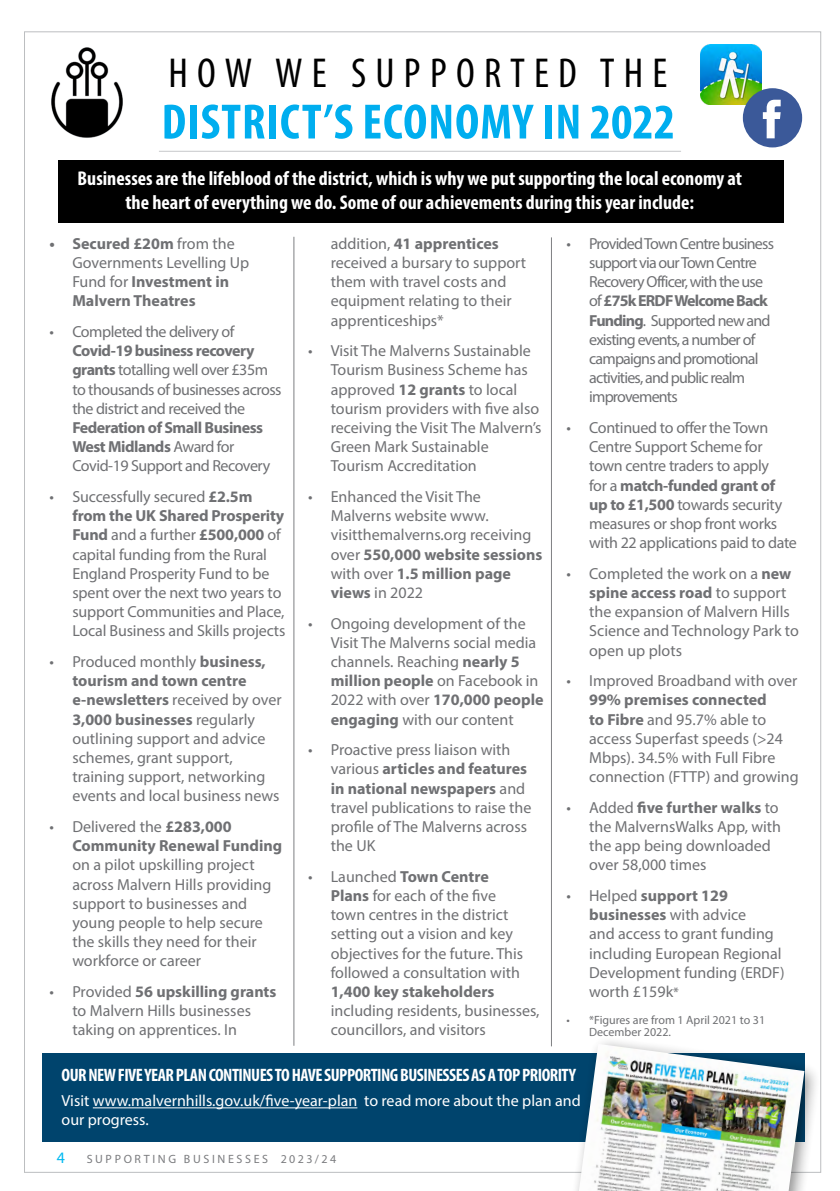
<style>
.page{position:relative;width:840px;height:1191px;background:#fff}
.page>*{position:absolute;margin:0;border:0;box-sizing:border-box;transform-origin:0 0}
.main_heading_line2{font:700 condensed 50px "Myriad Pro";letter-spacing:.02em;color:#00aeef}
.main_heading_line2-2{font:condensed 42px "Myriad Pro";letter-spacing:.22em;color:#000}
.body{font:700 condensed 20px/24px "Myriad Pro";color:#fff;text-align:center}
.body-2{font:700 condensed 18px "Myriad Pro";letter-spacing:-.03em;color:#fff}
.t1{font:16px/19.2px "Myriad Pro";color:#6f7073}
.t2{font:16px/19.2px "Myriad Pro";letter-spacing:-.05em;color:#6f7073}
.t3{font:16px/19.2px "Myriad Pro";letter-spacing:-.03em;color:#6f7073}
.t4{font:16px/19.2px "Myriad Pro";letter-spacing:-.02em;color:#6f7073}
.body-3{font:16px/19.2px "Myriad Pro";color:#fff}
.t5{font:700 16px/19.2px "Myriad Pro";color:#6f7073}
.t6{font:16px "Myriad Pro";color:#00b9f1}
.t7{font:12px/12px "Myriad Pro";color:#6f7073}
.t8{font:12px "Myriad Pro";letter-spacing:.22em;color:#7b7c7f}
.s1{font-weight:400}
.s2{font-weight:700}
.s3{font-size:14px}
</style>
<div class="page">
<img style="left:51px;top:47px;width:72px;height:91px">
<div style="left:58px;top:160px;width:724px;height:63px;background:#000"></div>
<div style="left:42px;top:1053px;width:762px;height:88px;background:#00446d"></div>
<hr style="left:93px;top:1107px;width:264px;height:1px;background:#fff">
<hr style="left:159px;top:151px;width:521px;height:1px;background:#bcbec0">
<hr style="left:293px;top:237px;width:1px;height:808px;background:#7e8083">
<hr style="left:550px;top:237px;width:1px;height:809px;background:#7e8083">
<div style="left:556px;top:1035px;width:265px;height:156px;background:#000;opacity:.45"></div>
<img style="left:578px;top:1044px;width:226px;height:147px">
<img style="left:700px;top:44px;width:60px;height:60px">
<div style="left:742px;top:88px;width:59px;height:59px;background:#3b5999;border-radius:50%"></div>
<svg style="left:762px;top:100px;width:18px;height:38px"></svg>
<p class="main_heading_line2-2" style="left:168px;top:48px;width:500px">HOW WE SUPPORTED THE</p>
<p class="main_heading_line2" style="left:161px;top:91px;width:514px">DISTRICT’S ECONOMY IN 2022</p>
<p class="body" style="left:78px;top:166px;width:665px">Businesses are the lifeblood of the district, which is why we put supporting the local economy at the heart of everything we do. Some of our achievements during this year include:</p>
<p class="t5" style="left:72px;top:233px;width:178px;text-indent:-23px">• Secured £20m <span class="s1">from the<br>Governments Levelling Up<br>Fund for</span> Investment in<br>Malvern Theatres</p>
<p class="t3" style="left:72px;top:322px;width:211px;text-indent:-23px">• Completed the delivery of<br><span class="s2">Covid-19 business recovery grants</span> totalling well over £35m to thousands of businesses across the district and received the<br><span class="s2">Federation of Small Business<br>West Midlands</span> Award for<br>Covid-19 Support and Recovery</p>
<p class="t1" style="left:72px;top:487px;width:214px;text-indent:-23px">• Successfully secured <span class="s2">£2.5m from the UK Shared Prosperity<br>Fund</span> and a further <span class="s2">£500,000</span> of capital funding from the Rural<br>England Prosperity Fund to be spent over the next two years to support Communities and Place,<br>Local Business and Skills projects</p>
<p class="t1" style="left:72px;top:651px;width:211px;text-indent:-23px">• Produced monthly <span class="s2">business, tourism and town centre e-newsletters</span> received by over<br><span class="s2">3,000 businesses</span> regularly outlining support and advice schemes, grant support, training support, networking events and local business news</p>
<p class="t1" style="left:72px;top:816px;width:211px;text-indent:-23px">• Delivered the <span class="s2">£283,000<br>Community Renewal Funding </span>on a pilot upskilling project across Malvern Hills providing support to businesses and young people to help secure the skills they need for their workforce or career</p>
<p class="t1" style="left:72px;top:981px;width:205px;text-indent:-23px">• Provided <span class="s2">56 upskilling grants </span>to Malvern Hills businesses taking on apprentices. In</p>
<p class="t2" style="left:589px;top:233px;width:186px;text-indent:-23px">• Provided Town Centre business support via our Town Centre<br>Recovery Officer, with the use of <span class="s2">£75k ERDF Welcome Back<br>Funding</span>. Supported new and existing events, a number of campaigns and promotional activities, and public realm improvements</p>
<p class="t4" style="left:589px;top:418px;width:209px;text-indent:-23px">• Continued to offer the Town<br>Centre Support Scheme for town centre traders to apply<br>for a <span class="s2">match-funded grant of up to £1,500</span> towards security measures or shop front works with 22 applications paid to date</p>
<p class="t1" style="left:589px;top:563px;width:211px;text-indent:-23px">• Completed the work on a <span class="s2">new spine access road</span> to support the expansion of Malvern Hills<br>Science and Technology Park to open up plots</p>
<p class="t1" style="left:589px;top:671px;width:211px;text-indent:-23px">• Improved Broadband with over<br><span class="s2">99% premises connected<br>to Fibre</span> and 95.7% able to access Superfast speeds (&gt;24<br>Mbps). 34.5% with Full Fibre connection (FTTP) and growing</p>
<p class="t1" style="left:589px;top:797px;width:193px;text-indent:-23px">• Added <span class="s2">five further walks</span> to the MalvernsWalks App, with the app being downloaded over 58,000 times</p>
<p class="t1" style="left:589px;top:885px;width:197px;text-indent:-23px">• Helped <span class="s2">support 129 businesses</span> with advice<br>and access to grant funding including European Regional<br>Development funding (ERDF) worth £159k<span class="s3">*</span></p>
<p class="t7" style="left:589px;top:1014px;width:177px;text-indent:-23px">• *Figures are from 1 April 2021 to 31<br>December 2022.</p>
<p class="body-2" style="left:62px;top:1064px;width:515px">OUR NEW FIVE YEAR PLAN CONTINUES TO HAVE SUPPORTING BUSINESSES AS A TOP PRIORITY</p>
<p class="body-3" style="left:62px;top:1091px;width:520px">Visit www.malvernhills.gov.uk/five-year-plan to read more about the plan and our progress.</p>
<p class="t1" style="left:330px;top:233px;width:197px">addition, <span class="s2">41 apprentices </span>received a bursary to support them with travel costs and equipment relating to their apprenticeships*</p>
<p class="t1" style="left:330px;top:341px;width:212px;text-indent:-23px">• Visit The Malverns Sustainable<br>Tourism Business Scheme has approved <span class="s2">12 grants</span> to local tourism providers with five also receiving the Visit The Malvern’s<br>Green Mark Sustainable<br>Tourism Accreditation</p>
<p class="t1" style="left:330px;top:487px;width:213px;text-indent:-23px">• Enhanced the Visit The<br>Malverns website www. visitthemalverns.org receiving over <span class="s2">550,000 website sessions </span>with over <span class="s2">1.5 million page views</span> in 2022</p>
<p class="t1" style="left:330px;top:613px;width:214px;text-indent:-23px">• Ongoing development of the<br>Visit The Malverns social media channels. Reaching <span class="s2">nearly 5 million people</span> on Facebook in<br>2022 with over <span class="s2">170,000 people engaging</span> with our content</p>
<p class="t1" style="left:330px;top:740px;width:202px;text-indent:-23px">• Proactive press liaison with various <span class="s2">articles and features in national newspapers</span> and travel publications to raise the profile of The Malverns across the UK</p>
<p class="t1" style="left:330px;top:866px;width:210px;text-indent:-23px">• Launched <span class="s2">Town Centre<br>Plans</span> for each of the five<br>town centres in the district setting out a vision and key objectives for the future. This followed a consultation with<br><span class="s2">1,400 key stakeholders </span>including residents, businesses, councillors, and visitors</p>
<p class="t6" style="left:57px;top:1148px;width:10px">4</p>
<p class="t8" style="left:87px;top:1151px;width:251px">SUPPORTING BUSINESSES 2023/24</p>
</div>
